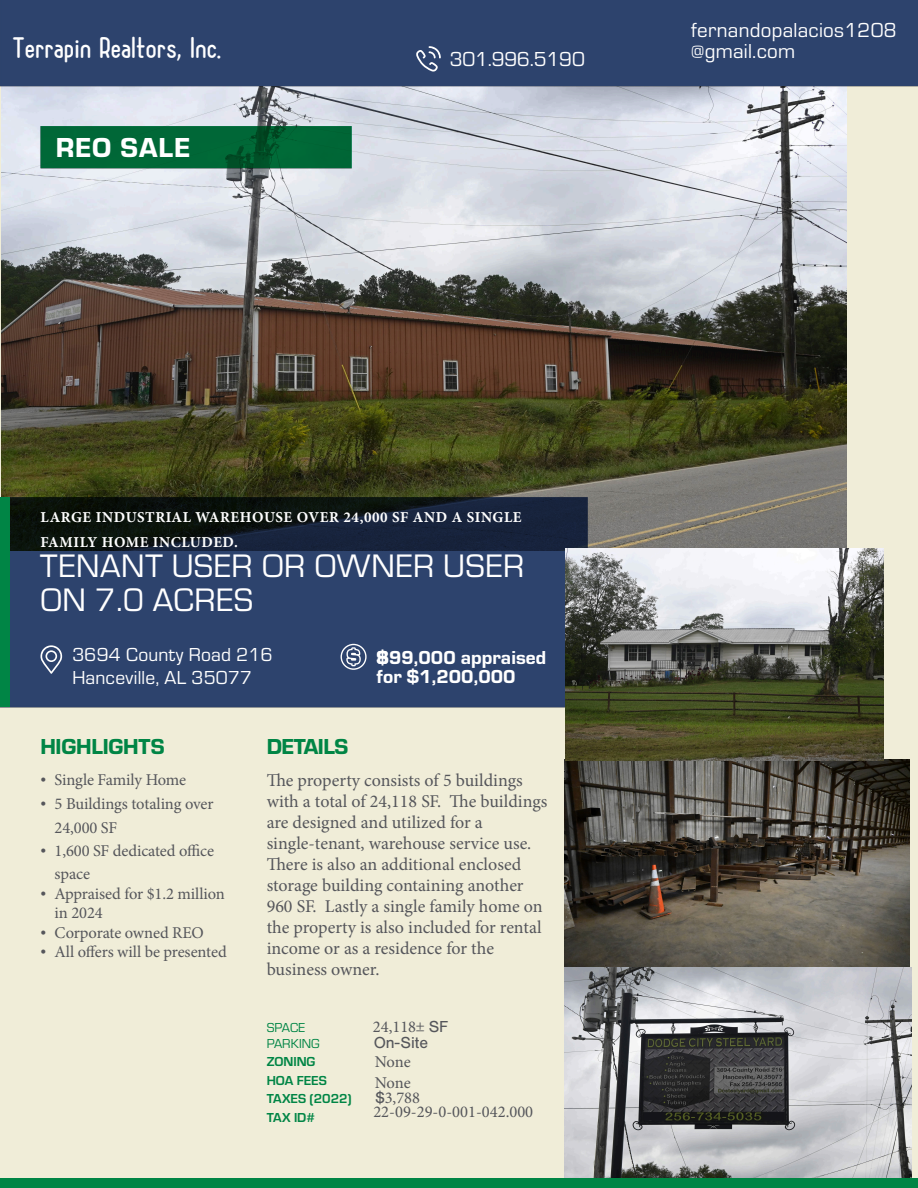
<style>
.page{position:relative;width:918px;height:1188px;background:#f0edd8}
.page>*{position:absolute;margin:0;border:0;box-sizing:border-box;transform-origin:0 0}
.t1{font:33.75px/33.8px "Eurostile";letter-spacing:.01em;color:#fff}
.t2{font:28.5px "Eurostile Hea";letter-spacing:.035em;color:#fff}
.t3{font:27.9px "Ronde B Square";color:#fff}
.t4{font:22.5px "Eurostile Hea";letter-spacing:-.01em;color:#008545}
.t5{font:21px/21.5px "Eurostile";letter-spacing:.015em;color:#fff}
.t6{font:21px "Eurostile";letter-spacing:-.01em;color:#fff}
.t7{font:19.5px/23.2px "Eurostile";letter-spacing:.01em;color:#fff}
.t8{font:19.5px/19.5px "Eurostile Hea";letter-spacing:.005em;color:#fff}
.t9{font:18px/21px "Minion Pro";color:#55565b}
.t10{font:16.5px/23.5px "Minion Pro";letter-spacing:-.005em;color:#55565b}
.t11{font:16.5px "Nimbus San";color:#55565b}
.t12{font:700 15px/24.5px "Minion Pro";letter-spacing:.04em;color:#fff}
.t13{font:700 13.5px/18.6px "Eurostile";color:#008545}
.t14{font:13.5px "Eurostile";color:#008545}
.s1{font-family:"Times New Roman"}
.s2{font-family:"Nimbus San"}
</style>
<div class="page">
<img style="left:1px;top:87px;width:846px;height:462px">
<img style="left:565px;top:759px;width:345px;height:208px">
<div style="left:0;top:0;width:918px;height:87px;background:#2d436d"></div>
<img style="left:0;top:497px;width:588px;height:211px">
<img style="left:564px;top:967px;width:348px;height:212px">
<img style="left:566px;top:549px;width:317px;height:212px">
<div style="left:0;top:1179px;width:918px;height:9px;background:#008545"></div>
<div style="left:0;top:498px;width:9px;height:209px;background:#008545"></div>
<svg style="left:40px;top:645px;width:22px;height:29px"></svg>
<svg style="left:341px;top:644px;width:26px;height:26px"></svg>
<svg style="left:416px;top:46px;width:25px;height:26px"></svg>
<img style="left:40px;top:127px;width:311px;height:42px">
<h3 class="t3" style="left:13px;top:31px;width:211px">Terrapin Realtors, Inc.</h3>
<h2 class="t2" style="left:56px;top:128px;width:136px">REO SALE</h2>
<p class="t6" style="left:450px;top:45px;width:137px">301.996.5190</p>
<p class="t5" style="left:691px;top:18px;width:207px">fernandopalacios1208 @gmail.com</p>
<p class="t12" style="left:40px;top:505px;width:483px">LARGE INDUSTRIAL WAREHOUSE OVER 24,000 SF AND A SINGLE<br>FAMILY HOME INCLUDED.</p>
<h1 class="t1" style="left:40px;top:547px;width:486px">TENANT USER OR OWNER USER<br>ON 7.0 ACRES</h1>
<p class="t7" style="left:72px;top:642px;width:202px">3694 County Road 216<br>Hanceville, AL 35077</p>
<p class="t8" style="left:377px;top:646px;width:171px">$899,000 appraised for $1,200,000</p>
<p class="t4" style="left:40px;top:731px;width:126px">HIGHLIGHTS</p>
<p class="t10" style="left:41px;top:768px;width:147px"><span class="s1">•</span> Single Family Home</p>
<p class="t10" style="left:55px;top:792px;width:160px;text-indent:-14px"><span class="s1">•</span> 5 Buildings totaling over<br>24,000 SF</p>
<p class="t10" style="left:55px;top:839px;width:161px;text-indent:-14px"><span class="s1">•</span> 1,600 SF dedicated office space</p>
<p class="t10" style="left:55px;top:884px;width:172px;line-height:19.2px;text-indent:-14px"><span class="s1">•</span> Appraised for $1.2 million in 2024</p>
<p class="t10" style="left:41px;top:921px;width:165px"><span class="s1">•</span> Corporate owned REO</p>
<p class="t10" style="left:41px;top:940px;width:188px"><span class="s1">•</span> All offers will be presented</p>
<p class="t4" style="left:267px;top:731px;width:83px">DETAILS</p>
<p class="t9" style="left:267px;top:770px;width:282px">The property consists of 5 buildings with a total of 24,118 SF. The buildings are designed and utilized for a single-tenant, warehouse service use.<br>There is also an additional enclosed storage building containing another 960 SF. Lastly a single family home on the property is also included for rental income or as a residence for the business owner.</p>
<p class="t14" style="left:267px;top:1018px;width:40px">SPACE</p>
<p class="t10" style="left:373px;top:1015px;width:77px">24,118<span class="s2">± SF</span></p>
<p class="t14" style="left:267px;top:1034px;width:54px">PARKING</p>
<p class="t11" style="left:374px;top:1033px;width:56px">On-Site</p>
<p class="t13" style="left:267px;top:1051px;width:62px">ZONING<br>HOA FEES</p>
<p class="t10" style="left:375px;top:1051px;width:38px;line-height:21.6px">None<br>None</p>
<p class="t13" style="left:267px;top:1088px;width:87px">TAXES (2022)</p>
<p class="t10" style="left:375px;top:1086px;width:46px"><span class="s2">$</span>3,788</p>
<p class="t13" style="left:267px;top:1107px;width:50px">TAX ID#</p>
<p class="t10" style="left:373px;top:1100px;width:161px">22-09-29-0-001-042.000</p>
</div>
